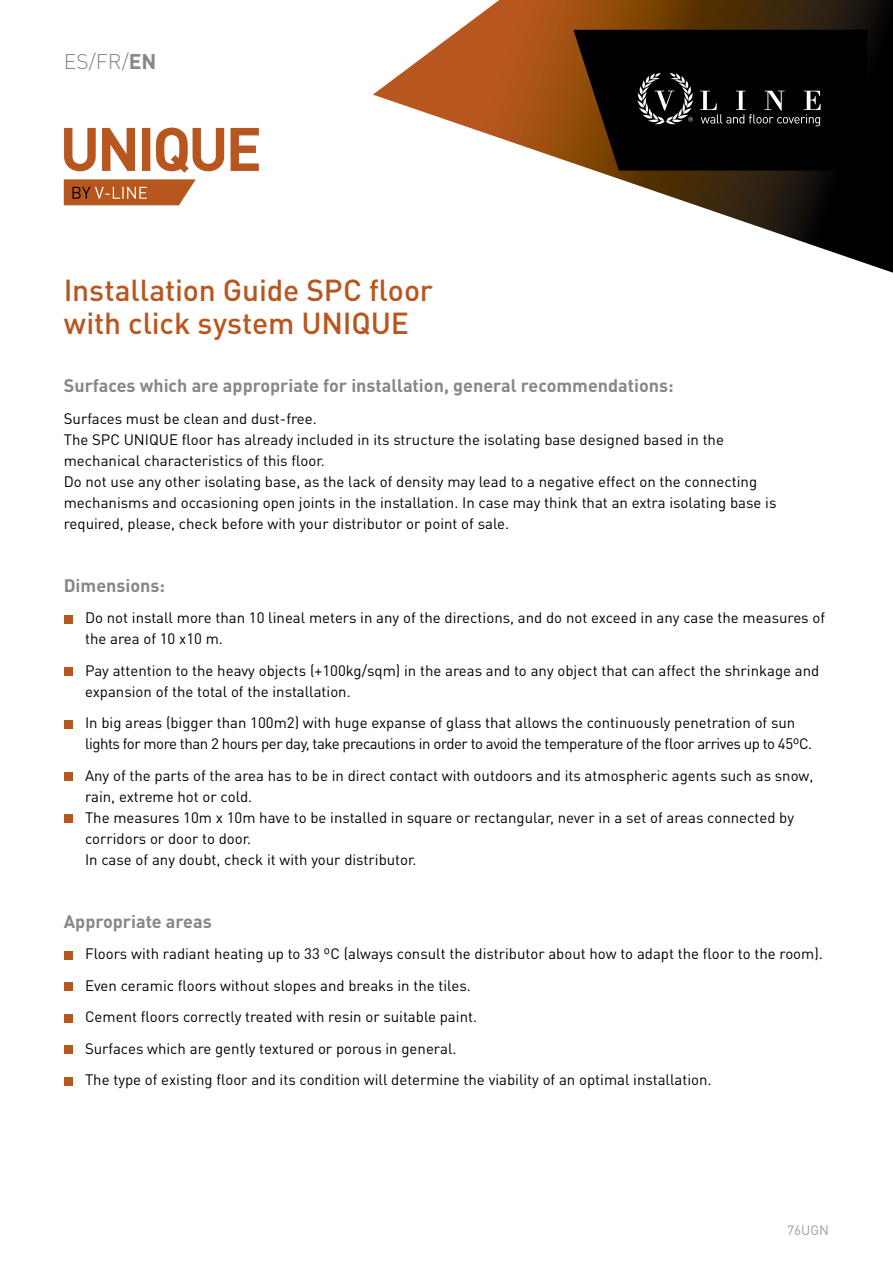
<style>
.page{position:relative;width:893px;height:1263px;background:#fff}
.page>*{position:absolute;margin:0;border:0;box-sizing:border-box;transform-origin:0 0}
.t1{font:500 30px/33px "DIN Pro";letter-spacing:-.005em;color:#b85620}
.t2{font:300 21px "DIN Pro";color:#878787}
.t3{font:700 18px "DIN Pro";color:#878787}
.t4{font:15px/21px "DIN Pro";color:#000}
.t5{font:15px/21px "DIN Pro";letter-spacing:-.03em;color:#000}
.t6{font:13.5px "DIN Pro";color:#9d9d9c}
.s1{font-weight:700}
</style>
<div class="page">
<svg style="left:373px;top:0;width:520px;height:273px"></svg>
<div style="left:64px;top:615px;width:8px;height:8px;background:#b85620"></div>
<div style="left:64px;top:667px;width:8px;height:9px;background:#b85620"></div>
<div style="left:64px;top:720px;width:8px;height:8px;background:#b85620"></div>
<div style="left:64px;top:772px;width:8px;height:9px;background:#b85620"></div>
<div style="left:64px;top:814px;width:8px;height:9px;background:#b85620"></div>
<div style="left:64px;top:951px;width:8px;height:8px;background:#b85620"></div>
<div style="left:64px;top:982px;width:8px;height:9px;background:#b85620"></div>
<div style="left:64px;top:1014px;width:8px;height:8px;background:#b85620"></div>
<div style="left:64px;top:1045px;width:8px;height:9px;background:#b85620"></div>
<div style="left:64px;top:1077px;width:8px;height:8px;background:#b85620"></div>
<svg style="left:573px;top:30px;width:294px;height:141px;background:#140f09"></svg>
<svg style="left:64px;top:179px;width:132px;height:26px;background:#bc683a"></svg>
<svg style="left:64px;top:128px;width:195px;height:45px"></svg>
<h2 class="t2" style="left:64px;top:47px;width:94px">ES/FR/<span class="s1">EN</span></h2>
<h1 class="t1" style="left:64px;top:273px;width:371px">Installation Guide SPC floor with click system UNIQUE</h1>
<p class="t3" style="left:64px;top:373px;width:612px">Surfaces which are appropriate for installation, general recommendations:</p>
<p class="t4" style="left:64px;top:407px;width:714px">Surfaces must be clean and dust-free.<br>The SPC UNIQUE floor has already included in its structure the isolating base designed based in the mechanical characteristics of this floor.<br>Do not use any other isolating base, as the lack of density may lead to a negative effect on the connecting mechanisms and occasioning open joints in the installation. In case may think that an extra isolating base is required, please, check before with your distributor or point of sale.</p>
<p class="t3" style="left:64px;top:573px;width:103px">Dimensions:</p>
<p class="t4" style="left:85px;top:607px;width:742px">Do not install more than 10 lineal meters in any of the directions, and do not exceed in any case the measures of the area of 10 x10 m.</p>
<p class="t4" style="left:85px;top:659px;width:736px">Pay attention to the heavy objects (+100kg/sqm) in the areas and to any object that can affect the shrinkage and expansion of the total of the installation.</p>
<p class="t5" style="left:85px;top:712px;width:729px">In big areas (bigger than 100m2) with huge expanse of glass that allows the continuously penetration of sun lights for more than 2 hours per day, take precautions in order to avoid the temperature of the floor arrives up to 45ºC.</p>
<p class="t4" style="left:85px;top:764px;width:730px">Any of the parts of the area has to be in direct contact with outdoors and its atmospheric agents such as snow, rain, extreme hot or cold.<br>The measures 10m x 10m have to be installed in square or rectangular, never in a set of areas connected by corridors or door to door.<br>In case of any doubt, check it with your distributor.</p>
<p class="t3" style="left:64px;top:909px;width:149px">Appropriate areas</p>
<p class="t4" style="left:85px;top:937px;width:739px;line-height:31.5px">Floors with radiant heating up to 33 ºC (always consult the distributor about how to adapt the floor to the room).<br>Even ceramic floors without slopes and breaks in the tiles.<br>Cement floors correctly treated with resin or suitable paint.<br>Surfaces which are gently textured or porous in general.<br>The type of existing floor and its condition will determine the viability of an optimal installation.</p>
<p class="t6" style="left:787px;top:1221px;width:43px">76UGN</p>
</div>
